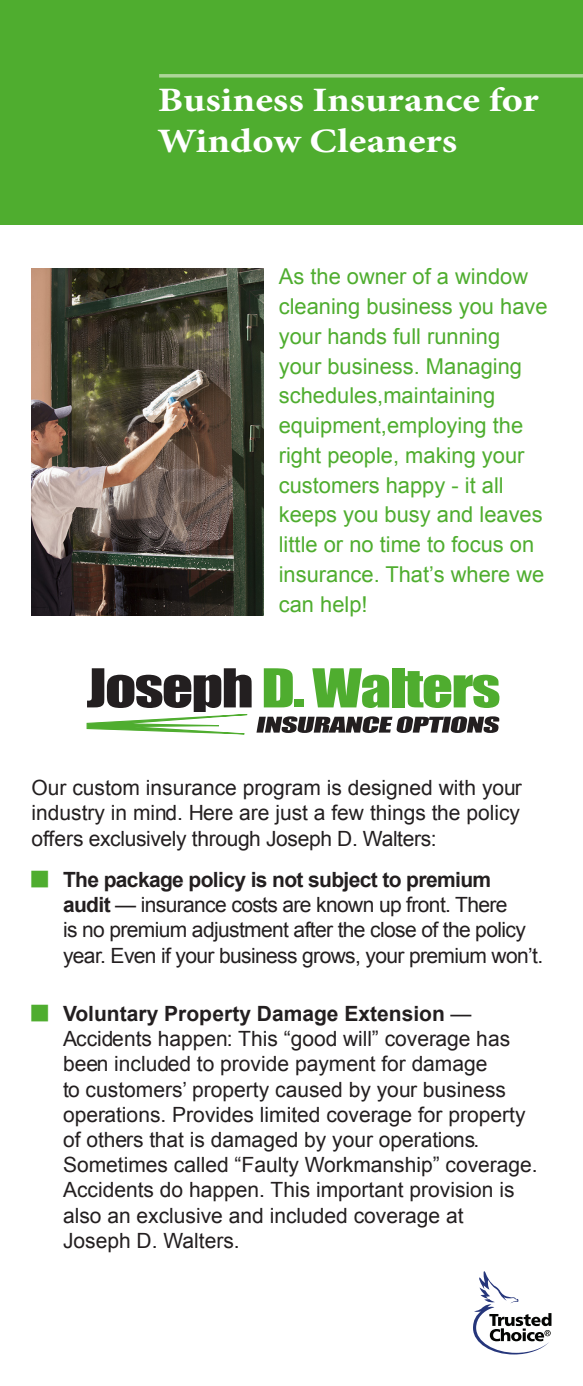
<style>
.page{position:relative;width:583px;height:1386px;background:#fff}
.page>*{position:absolute;margin:0;border:0;box-sizing:border-box;transform-origin:0 0}
.t1{font:700 34.3px/41.1px "Minion Pro";color:#fff;scale:1.18 1}
.t2{font:21.88px/29.8px "Arial";color:#4fad2f}
.t3{font:21px/25.2px "Arial";color:#231f20;text-align:justify}
.t4{font:21px/25.2px "Arial";letter-spacing:-.03em;color:#231f20}
.s1{font-weight:700}
</style>
<div class="page">
<div style="left:0;top:0;width:583px;height:224px;background:#4fad2f"></div>
<svg style="left:159px;top:74px;width:424px;height:4px;background:#a0d08a"></svg>
<svg style="left:473px;top:1271px;width:78px;height:83px"></svg>
<img style="left:32px;top:268px;width:231px;height:348px">
<svg style="left:86px;top:668px;width:413px;height:67px"></svg>
<p class="t1" style="left:158px;top:79px;width:324px">Business Insurance for<br>Window Cleaners</p>
<p class="t2" style="left:279px;top:262px;width:270px">As the owner of a window cleaning business you have your hands full running your business. Managing schedules,maintaining equipment,employing the right people, making your customers happy - it all keeps you busy and leaves little or no time to focus on insurance. That’s where we can help!</p>
<p class="t3" style="left:32px;top:775px;width:492px">Our custom insurance program is designed with your industry in mind. Here are just a few things the policy offers exclusively through Joseph D. Walters:</p>
<p class="t4" style="left:63px;top:867px;width:482px"><span class="s1">The package policy is not subject to premium audit</span> — insurance costs are known up front. There<br>is no premium adjustment after the close of the policy year. Even if your business grows, your premium won’t.</p>
<p class="t3" style="left:63px;top:1001px;width:476px;text-align:left"><span class="s1">Voluntary Property Damage Extension</span> — Accidents happen: This “good will” coverage has been included to provide payment for damage<br>to customers’ property caused by your business operations. Provides limited coverage for property of others that is damaged by your operations.<br>Sometimes called “Faulty Workmanship” coverage.<br>Accidents do happen. This important provision is also an exclusive and included coverage at<br>Joseph D. Walters.</p>
</div>
